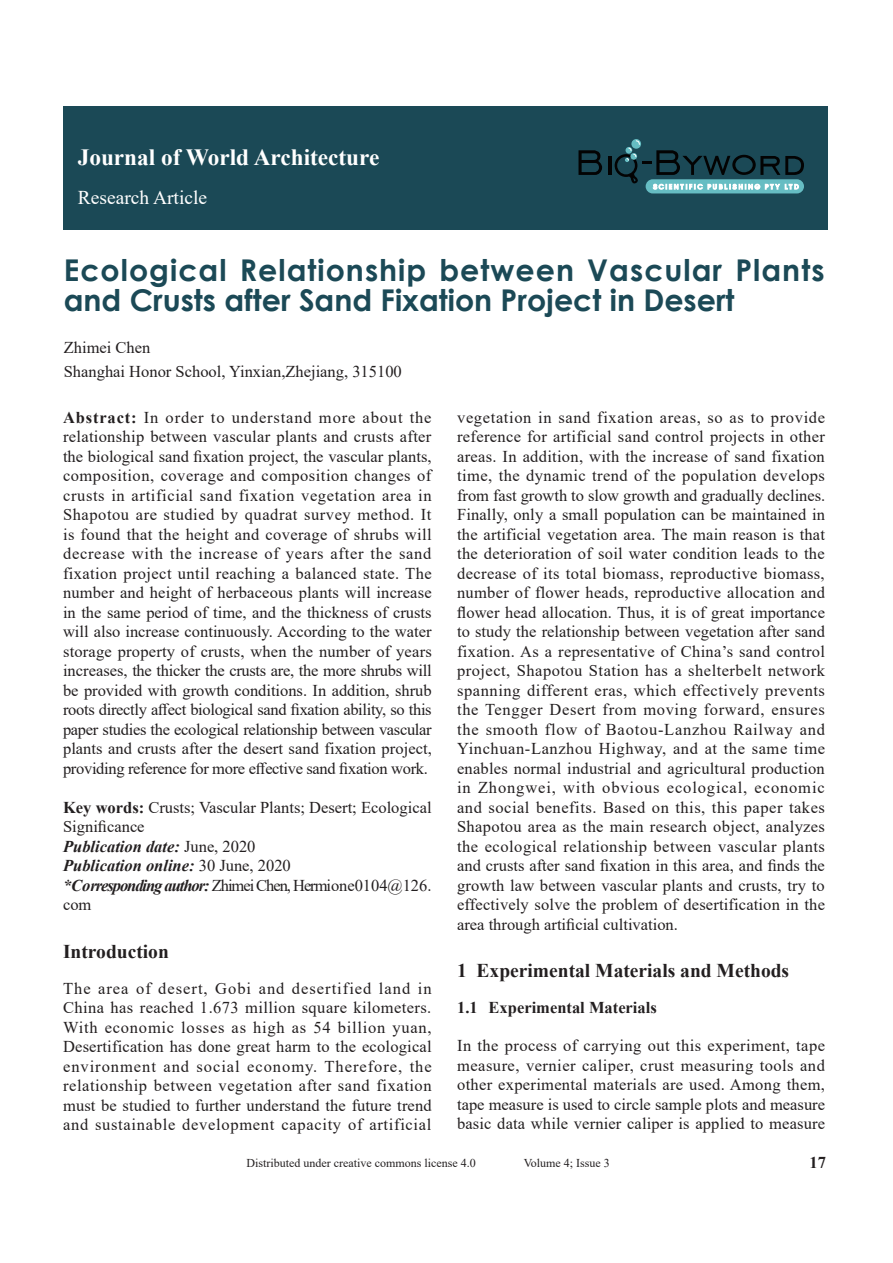
<style>
.page{position:relative;width:893px;height:1263px;background:#fff}
.page>*{position:absolute;margin:0;border:0;box-sizing:border-box;transform-origin:0 0}
.t1{font:700 30px/30px "Century Gothic";letter-spacing:.035em;color:#1b4956}
.t2{font:700 24px "Times New Roman";letter-spacing:-.045em;color:#fff}
.t3{font:700 23.25px "Times New Roman";color:#fff}
.t4{font:700 19.5px "Times New Roman";color:#231f20}
.t5{font:19.5px "Times New Roman";color:#fff}
.t6{font:18px "Times New Roman";color:#fff}
.t7{font:16.5px/19.5px "Times New Roman";color:#231f20;text-align:justify}
.t8{font:700 16.5px "Times New Roman";color:#231f20}
.t9{font:12px "Times New Roman";color:#231f20}
.s1{font-weight:700}
.s2{font-weight:700;font-style:italic}
</style>
<div class="page">
<div style="left:63px;top:106px;width:765px;height:123px;background:#1b4956"></div>
<svg style="left:578px;top:150px;width:24px;height:25px"></svg>
<hr style="left:608px;top:156px;width:3px;height:19px;background:#030303">
<svg style="left:646px;top:179px;width:158px;height:14px"></svg>
<svg style="left:615px;top:140px;width:189px;height:49px"></svg>
<h2 class="t2" style="left:81px;top:135px;width:450px">Journal of Contemporary Educational Research</h2>
<p class="t6" style="left:81px;top:186px;width:121px">Research Article</p>
<h3 class="t3" style="left:78px;top:140px;width:303px">Journal of World Architecture</h3>
<p class="t5" style="left:78px;top:183px;width:131px">Research Article</p>
<h1 class="t1" style="left:64px;top:254px;width:762px">Ecological Relationship between Vascular Plants and Crusts after Sand Fixation Project in Desert</h1>
<p class="t7" style="left:64px;top:335px;width:340px;line-height:23.7px">Zhimei Chen<br>Shanghai Honor School, Yinxian,Zhejiang, 315100</p>
<p class="t7" style="left:63px;top:407px;width:370px"><span class="s1">Abstract:</span> In order to understand more about the relationship between vascular plants and crusts after the biological sand fixation project, the vascular plants, composition, coverage and composition changes of crusts in artificial sand fixation vegetation area in Shapotou are studied by quadrat survey method. It is found that the height and coverage of shrubs will decrease with the increase of years after the sand fixation project until reaching a balanced state. The number and height of herbaceous plants will increase in the same period of time, and the thickness of crusts will also increase continuously. According to the water storage property of crusts, when the number of years increases, the thicker the crusts are, the more shrubs will be provided with growth conditions. In addition, shrub roots directly affect biological sand fixation ability, so this paper studies the ecological relationship between vascular plants and crusts after the desert sand fixation project, providing reference for more effective sand fixation work.</p>
<p class="t7" style="left:63px;top:797px;width:370px;text-align:left"><span class="s1">Key words:</span> Crusts; Vascular Plants; Desert; Ecological<br>Significance<br><span class="s2">Publication date:</span> June, 2020<br><span class="s2">Publication online:</span> 30 June, 2020<br><span class="s2">*Corresponding author:</span> Zhimei Chen, Hermione0104@126. com</p>
<p class="t4" style="left:63px;top:937px;width:107px">Introduction</p>
<p class="t7" style="left:63px;top:978px;width:370px">The area of desert, Gobi and desertified land in China has reached 1.673 million square kilometers.<br>With economic losses as high as 54 billion yuan, Desertification has done great harm to the ecological environment and social economy. Therefore, the relationship between vegetation after sand fixation must be studied to further understand the future trend and sustainable development capacity of artificial</p>
<p class="t7" style="left:457px;top:407px;width:370px">vegetation in sand fixation areas, so as to provide reference for artificial sand control projects in other areas. In addition, with the increase of sand fixation time, the dynamic trend of the population develops from fast growth to slow growth and gradually declines.<br>Finally, only a small population can be maintained in the artificial vegetation area. The main reason is that the deterioration of soil water condition leads to the decrease of its total biomass, reproductive biomass, number of flower heads, reproductive allocation and flower head allocation. Thus, it is of great importance to study the relationship between vegetation after sand fixation. As a representative of China’s sand control project, Shapotou Station has a shelterbelt network spanning different eras, which effectively prevents the Tengger Desert from moving forward, ensures the smooth flow of Baotou-Lanzhou Railway and Yinchuan-Lanzhou Highway, and at the same time enables normal industrial and agricultural production in Zhongwei, with obvious ecological, economic and social benefits. Based on this, this paper takes Shapotou area as the main research object, analyzes the ecological relationship between vascular plants and crusts after sand fixation in this area, and finds the growth law between vascular plants and crusts, try to effectively solve the problem of desertification in the area through artificial cultivation.</p>
<p class="t4" style="left:457px;top:957px;width:334px">1 Experimental Materials and Methods</p>
<p class="t8" style="left:457px;top:996px;width:201px">1.1 Experimental Materials</p>
<p class="t7" style="left:457px;top:1035px;width:369px">In the process of carrying out this experiment, tape measure, vernier caliper, crust measuring tools and other experimental materials are used. Among them, tape measure is used to circle sample plots and measure basic data while vernier caliper is applied to measure</p>
<p class="t9" style="left:247px;top:1154px;width:231px">Distributed under creative commons license 4.0</p>
<p class="t9" style="left:524px;top:1154px;width:88px">Volume 4; Issue 3</p>
<p class="t8" style="left:809px;top:1151px;width:18px">17</p>
</div>
